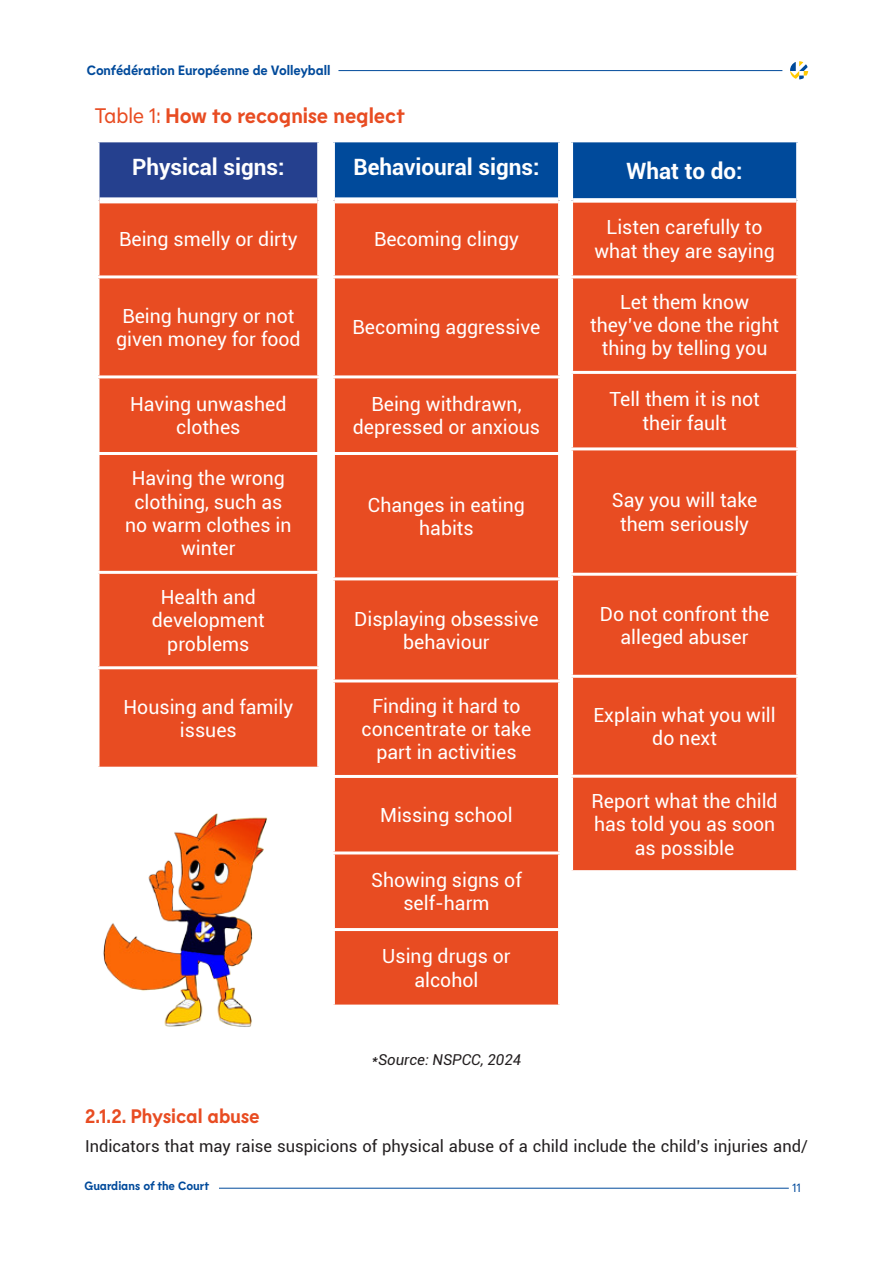
<style>
.page{position:relative;width:893px;height:1263px;background:#fff}
.page>*{position:absolute;margin:0;border:0;box-sizing:border-box;transform-origin:0 0}
.t1{font:700 22.5px "Roboto";color:#fff}
.t2{font:700 21px "Lemur";letter-spacing:-.005em;color:#e84c22}
.t3{font:19.5px/23.4px "Roboto";color:#fff;text-align:center}
.t4{font:700 19.5px "Lemur";letter-spacing:-.015em;color:#e84c22}
.t5{font:16.5px "Roboto";color:#231f20}
.t6{font:italic 15px "Roboto";color:#231f20}
.t7{font:700 13.5px "Lemur";letter-spacing:-.005em;color:#004a9b}
.t8{font:700 12px "Lemur";letter-spacing:-.01em;color:#004a9b}
.t9{font:12px "Lemur";color:#004a9b}
.s1{font-weight:400}
</style>
<div class="page">
<svg style="left:790px;top:61px;width:18px;height:18px"></svg>
<hr style="left:219px;top:1188px;width:570px;height:1px;background:#004a9b">
<hr style="left:338px;top:70px;width:444px;height:1px;background:#004a9b">
<div style="left:98px;top:141px;width:221px;height:59px;background:#25408e"></div>
<div style="left:100px;top:203px;width:217px;height:564px;background:#e84c22"></div>
<hr style="left:97px;top:139px;width:223px;height:3px;background:#fff">
<hr style="left:97px;top:142px;width:3px;height:58px;background:#fff">
<hr style="left:317px;top:142px;width:3px;height:58px;background:#fff">
<hr style="left:97px;top:275px;width:223px;height:3px;background:#fff">
<hr style="left:97px;top:375px;width:223px;height:3px;background:#fff">
<hr style="left:97px;top:452px;width:223px;height:3px;background:#fff">
<hr style="left:97px;top:571px;width:223px;height:3px;background:#fff">
<hr style="left:97px;top:666px;width:223px;height:3px;background:#fff">
<div style="left:100px;top:197px;width:217px;height:6px;background:#fff"></div>
<div style="left:333px;top:141px;width:227px;height:59px;background:#004a9b"></div>
<div style="left:335px;top:203px;width:223px;height:801px;background:#e84c22"></div>
<hr style="left:332px;top:139px;width:229px;height:3px;background:#fff">
<hr style="left:332px;top:142px;width:3px;height:58px;background:#fff">
<hr style="left:558px;top:142px;width:3px;height:58px;background:#fff">
<hr style="left:332px;top:275px;width:229px;height:3px;background:#fff">
<hr style="left:332px;top:375px;width:229px;height:3px;background:#fff">
<hr style="left:332px;top:452px;width:229px;height:3px;background:#fff">
<hr style="left:332px;top:577px;width:229px;height:3px;background:#fff">
<hr style="left:332px;top:679px;width:229px;height:3px;background:#fff">
<hr style="left:332px;top:775px;width:229px;height:3px;background:#fff">
<hr style="left:332px;top:851px;width:229px;height:3px;background:#fff">
<hr style="left:332px;top:928px;width:229px;height:3px;background:#fff">
<div style="left:335px;top:197px;width:223px;height:6px;background:#fff"></div>
<div style="left:572px;top:141px;width:226px;height:59px;background:#004a9b"></div>
<div style="left:573px;top:203px;width:223px;height:667px;background:#e84c22"></div>
<hr style="left:570px;top:139px;width:229px;height:3px;background:#fff">
<hr style="left:570px;top:142px;width:3px;height:58px;background:#fff">
<hr style="left:796px;top:142px;width:3px;height:58px;background:#fff">
<hr style="left:570px;top:275px;width:229px;height:3px;background:#fff">
<hr style="left:570px;top:371px;width:229px;height:3px;background:#fff">
<hr style="left:570px;top:447px;width:229px;height:3px;background:#fff">
<hr style="left:570px;top:573px;width:229px;height:3px;background:#fff">
<hr style="left:570px;top:675px;width:229px;height:3px;background:#fff">
<hr style="left:570px;top:775px;width:229px;height:3px;background:#fff">
<div style="left:573px;top:198px;width:223px;height:5px;background:#fff"></div>
<img style="left:103px;top:789px;width:322px;height:238px">
<p class="t7" style="left:87px;top:64px;width:245px">Confédération Européenne de Volleyball</p>
<p class="t2" style="left:95px;top:107px;width:312px"><span class="s1">Table 1:</span> How to recognise neglect</p>
<p class="t1" style="left:132px;top:157px;width:154px">Physical signs:</p>
<p class="t1" style="left:353px;top:157px;width:188px">Behavioural signs:</p>
<p class="t3" style="left:119px;top:229px;width:180px">Being smelly or dirty</p>
<p class="t3" style="left:116px;top:305px;width:186px">Being hungry or not given money for food</p>
<p class="t3" style="left:130px;top:393px;width:158px">Having unwashed clothes</p>
<p class="t3" style="left:125px;top:468px;width:168px">Having the wrong clothing, such as no warm clothes in winter</p>
<p class="t3" style="left:152px;top:587px;width:115px">Health and development problems</p>
<p class="t3" style="left:124px;top:696px;width:171px">Housing and family issues</p>
<p class="t3" style="left:374px;top:229px;width:146px">Becoming clingy</p>
<p class="t3" style="left:353px;top:317px;width:189px">Becoming aggressive</p>
<p class="t3" style="left:353px;top:393px;width:189px">Being withdrawn, depressed or anxious</p>
<p class="t3" style="left:368px;top:494px;width:158px">Changes in eating habits</p>
<p class="t3" style="left:354px;top:608px;width:186px">Displaying obsessive behaviour</p>
<p class="t3" style="left:362px;top:695px;width:171px">Finding it hard to concentrate or take part in activities</p>
<p class="t3" style="left:380px;top:805px;width:134px">Missing school</p>
<p class="t3" style="left:371px;top:867px;width:152px">Showing signs of self-harm</p>
<p class="t3" style="left:382px;top:944px;width:130px">Using drugs or alcohol</p>
<p class="t6" style="left:372px;top:1053px;width:151px">*Source: NSPCC, 2024</p>
<p class="t1" style="left:627px;top:162px;width:117px">What to do:</p>
<p class="t3" style="left:594px;top:217px;width:182px">Listen carefully to what they are saying</p>
<p class="t3" style="left:590px;top:291px;width:190px">Let them know they’ve done the right thing by telling you</p>
<p class="t3" style="left:609px;top:389px;width:152px">Tell them it is not their fault</p>
<p class="t3" style="left:612px;top:490px;width:147px">Say you will take them seriously</p>
<p class="t3" style="left:600px;top:604px;width:171px">Do not confront the alleged abuser</p>
<p class="t3" style="left:593px;top:705px;width:184px">Explain what you will do next</p>
<p class="t3" style="left:592px;top:790px;width:188px">Report what the child has told you as soon as possible</p>
<p class="t4" style="left:85px;top:1108px;width:176px">2.1.2. Physical abuse</p>
<p class="t5" style="left:85px;top:1139px;width:724px">Indicators that may raise suspicions of physical abuse of a child include the child’s injuries and/</p>
<p class="t8" style="left:85px;top:1181px;width:126px">Guardians of the Court</p>
<p class="t9" style="left:792px;top:1183px;width:10px">11</p>
</div>
